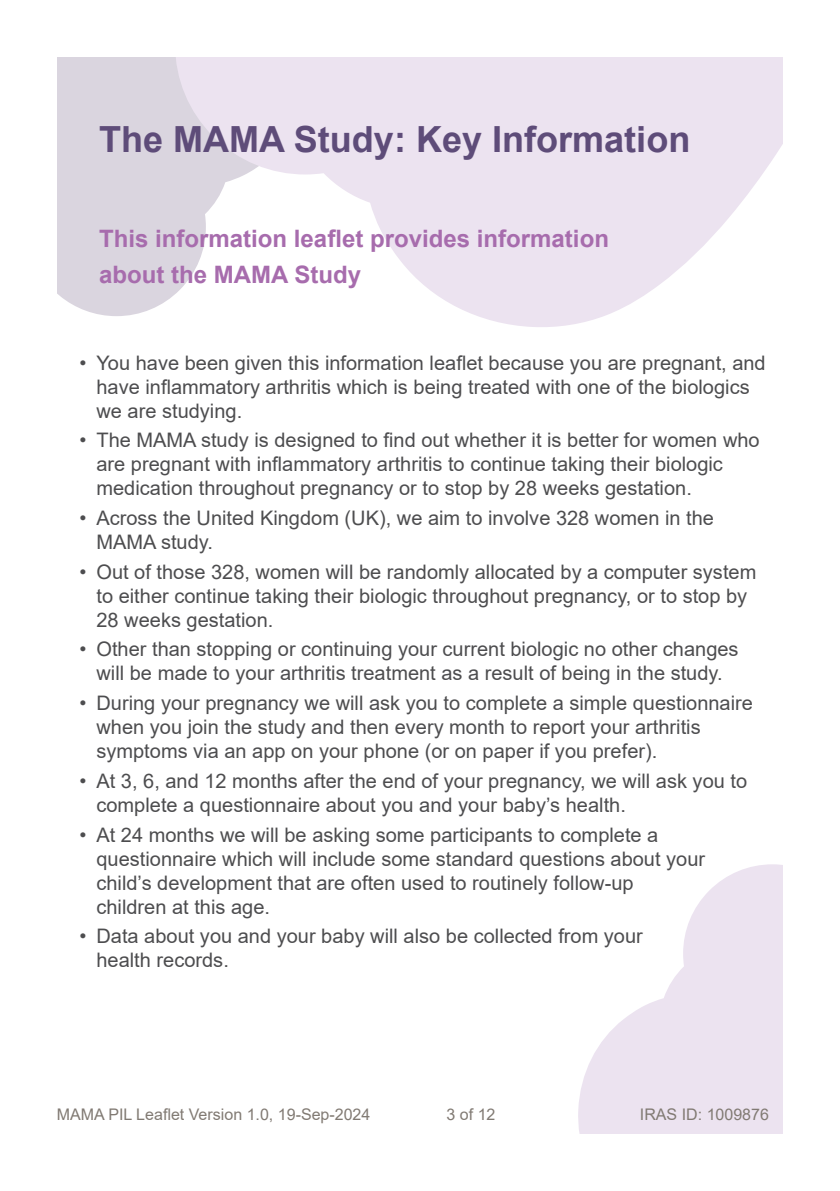
<style>
.page{position:relative;width:840px;height:1191px;background:#fff}
.page>*{position:absolute;margin:0;border:0;box-sizing:border-box;transform-origin:0 0}
.t1{font:700 36px "Arial";color:#5e4c79}
.t2{font:700 24px/36px "Arial";color:#a76cad}
.t3{font:20px/24px "Arial";color:#4d4d4f}
.t4{font:16px "Arial";color:#817a73}
</style>
<div class="page">
<div style="left:57px;top:57px;width:118px;height:259px;background:#dad5df"></div>
<svg style="left:578px;top:864px;width:204px;height:270px;fill:#ece3f0"></svg>
<svg style="left:175px;top:57px;width:607px;height:270px;fill:#ece3f0"></svg>
<h1 class="t1" style="left:99px;top:114px;width:592px">The MAMA Study: Key Information</h1>
<p class="t2" style="left:99px;top:221px;width:511px">This information leaflet provides information about the MAMA Study</p>
<p class="t3" style="left:96px;top:350px;width:670px;text-indent:-17px">• You have been given this information leaflet because you are pregnant, and have inflammatory arthritis which is being treated with one of the biologics we are studying.</p>
<p class="t3" style="left:96px;top:428px;width:664px;text-indent:-17px">• The MAMA study is designed to find out whether it is better for women who are pregnant with inflammatory arthritis to continue taking their biologic medication throughout pregnancy or to stop by 28 weeks gestation.</p>
<p class="t3" style="left:96px;top:506px;width:618px;text-indent:-17px">• Across the United Kingdom (UK), we aim to involve 328 women in the<br>MAMA study.</p>
<p class="t3" style="left:96px;top:559px;width:661px;text-indent:-17px">• Out of those 328, women will be randomly allocated by a computer system to either continue taking their biologic throughout pregnancy, or to stop by<br>28 weeks gestation.</p>
<p class="t3" style="left:79px;top:637px;width:660px;text-align:center">• Other than stopping or continuing your current biologic no other changes will be made to your arthritis treatment as a result of being in the study.</p>
<p class="t3" style="left:96px;top:691px;width:657px;text-indent:-17px">• During your pregnancy we will ask you to complete a simple questionnaire when you join the study and then every month to report your arthritis symptoms via an app on your phone (or on paper if you prefer).</p>
<p class="t3" style="left:96px;top:768px;width:651px;text-indent:-17px">• At 3, 6, and 12 months after the end of your pregnancy, we will ask you to complete a questionnaire about you and your baby’s health.</p>
<p class="t3" style="left:96px;top:822px;width:610px;text-indent:-17px">• At 24 months we will be asking some participants to complete a questionnaire which will include some standard questions about your child’s development that are often used to routinely follow-up children at this age.</p>
<p class="t3" style="left:96px;top:924px;width:547px;text-indent:-17px">• Data about you and your baby will also be collected from your health records.</p>
<p class="t4" style="left:57px;top:1103px;width:315px">MAMA PIL Leaflet Version 1.0, 19-Sep-2024</p>
<p class="t4" style="left:446px;top:1103px;width:50px">3 of 12</p>
<p class="t4" style="left:639px;top:1103px;width:130px">IRAS ID: 1009876</p>
</div>
